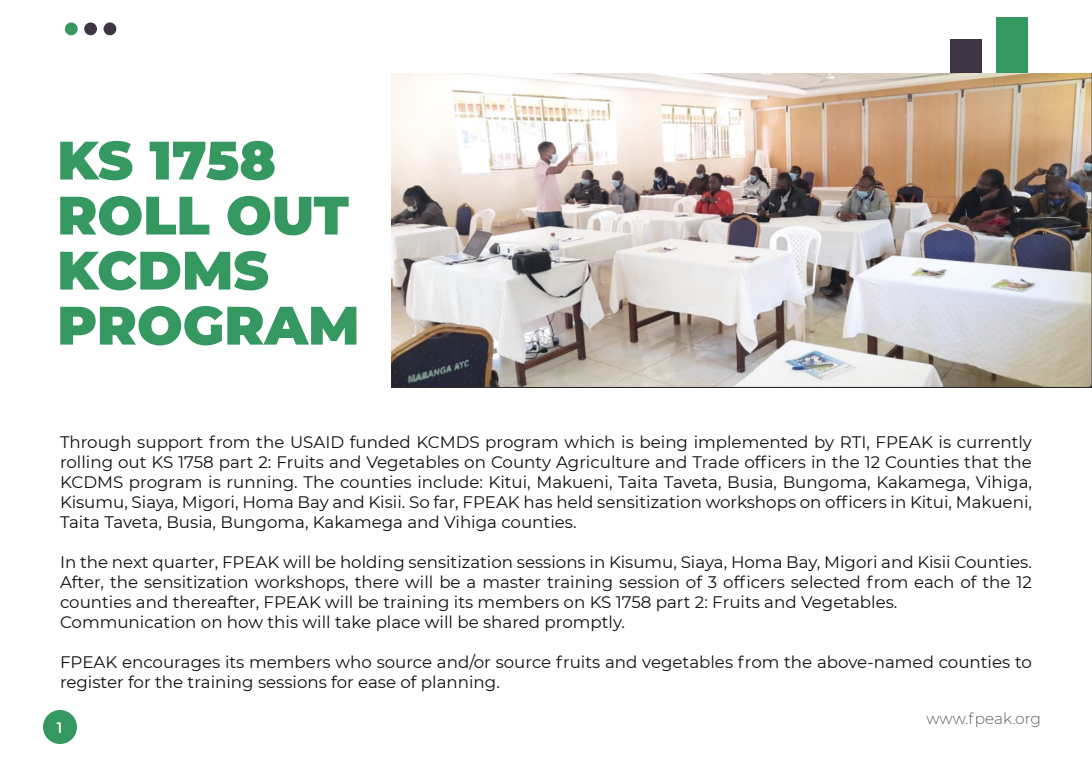
<style>
.page{position:relative;width:1092px;height:768px;background:#fff}
.page>*{position:absolute;margin:0;border:0;box-sizing:border-box;transform-origin:0 0}
.t1{font:900 54px/55px "Montserrat";color:#349860}
.t2{font:16.7px/20px "Montserrat";color:#0f0f0f}
.t3{font:300 15.4px "Montserrat";color:#5d5e5e}
.t4{font:600 15px "Montserrat";color:#fff}
</style>
<div class="page">
<div style="left:65px;top:22px;width:13px;height:13px;background:#349860;border-radius:50%"></div>
<div style="left:84px;top:22px;width:13px;height:13px;background:#3d3544;border-radius:50%"></div>
<div style="left:104px;top:22px;width:12px;height:13px;background:#3d3544;border-radius:50%"></div>
<div style="left:997px;top:17px;width:31px;height:112px;background:#349860"></div>
<div style="left:951px;top:39px;width:31px;height:90px;background:#3d3544"></div>
<div style="left:43px;top:710px;width:34px;height:34px;background:#349860;border-radius:50%"></div>
<img style="left:391px;top:73px;width:701px;height:314px">
<h1 class="t1" style="left:57px;top:129px;width:304px">KS 1758<br>ROLL OUT<br>KCDMS<br>PROGRAM</h1>
<p class="t2" style="left:60px;top:431px;width:974px;text-align:justify">Through support from the USAID funded KCMDS program which is being implemented by RTI, FPEAK is currently rolling out KS 1758 part 2: Fruits and Vegetables on County Agriculture and Trade officers in the 12 Counties that the KCDMS program is running. The counties include: Kitui, Makueni, Taita Taveta, Busia, Bungoma, Kakamega, Vihiga, Kisumu, Siaya, Migori, Homa Bay and Kisii. So far, FPEAK has held sensitization workshops on officers in Kitui, Makueni, Taita Taveta, Busia, Bungoma, Kakamega and Vihiga counties.</p>
<p class="t2" style="left:60px;top:551px;width:974px">In the next quarter, FPEAK will be holding sensitization sessions in Kisumu, Siaya, Homa Bay, Migori and Kisii Counties.<br>After, the sensitization workshops, there will be a master training session of 3 officers selected from each of the 12 counties and thereafter, FPEAK will be training its members on KS 1758 part 2: Fruits and Vegetables.<br>Communication on how this will take place will be shared promptly.</p>
<p class="t2" style="left:60px;top:651px;width:973px">FPEAK encourages its members who source and/or source fruits and vegetables from the above-named counties to register for the training sessions for ease of planning.</p>
<p class="t4" style="left:57px;top:717px;width:7px">1</p>
<p class="t3" style="left:926px;top:708px;width:116px">www.fpeak.org</p>
</div>
